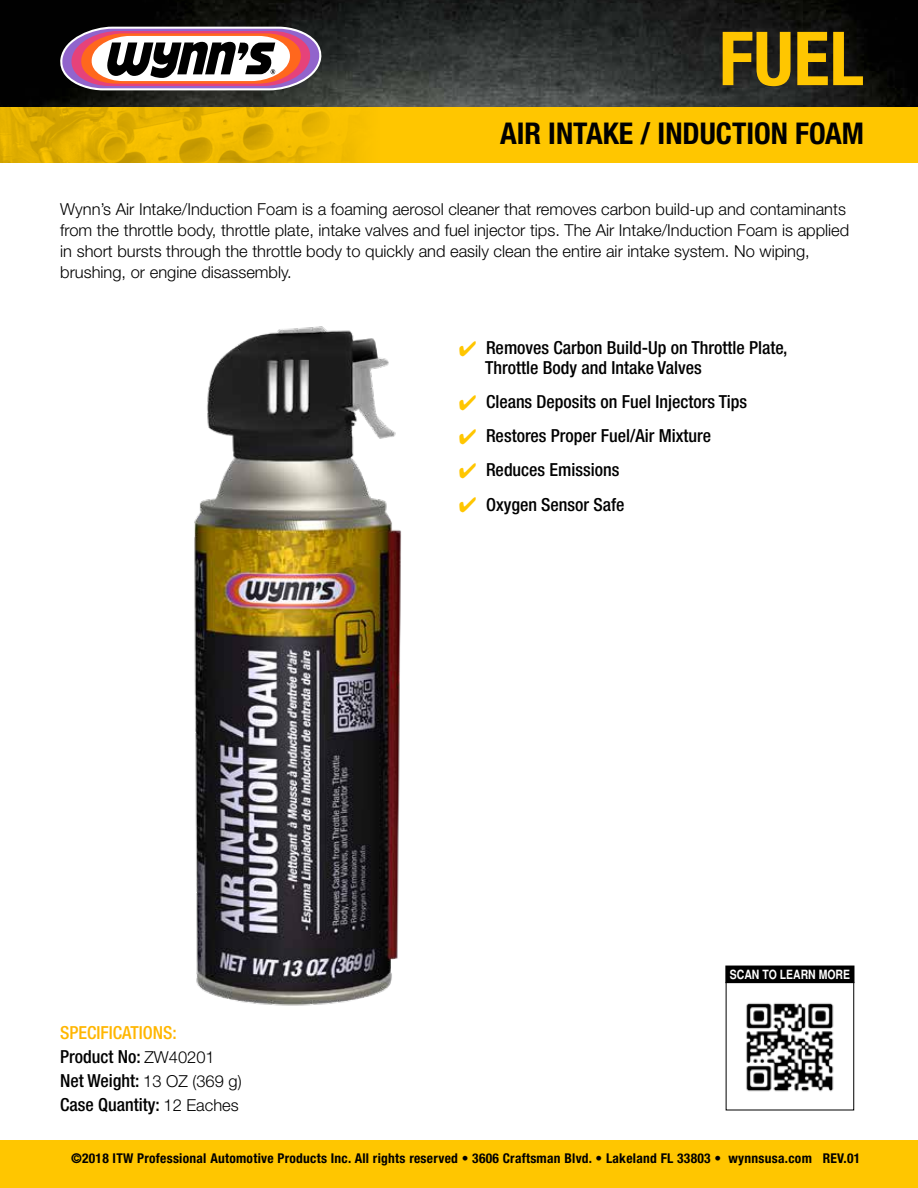
<style>
.page{position:relative;width:918px;height:1188px;background:#fff}
.page>*{position:absolute;margin:0;border:0;box-sizing:border-box;transform-origin:0 0}
.t1{font:700 condensed 74.55px "Helvetica Neue LT Std";color:#ffc600}
.t2{font:700 condensed 30px "Helvetica Neue LT Std";color:#000}
.t3{font:500 condensed 18px/24px "Helvetica Neue LT Std";color:#000}
.t4{font:300 16.5px/21px "Helvetica Neue LT Std";color:#000}
.t5{font:700 condensed 13.5px "Helvetica Neue LT Std";letter-spacing:.02em;color:#000}
.t6{font:700 condensed 12.75px "Helvetica";color:#fff}
.s1{color:#ffc600}
.s2{color:#ffb600}
.s3{font-weight:300;font-stretch:normal;font-size:16.5px}
</style>
<div class="page">
<div style="left:0;top:1140px;width:918px;height:48px;background:#ffc600"></div>
<img style="left:0;top:0;width:918px;height:108px">
<div style="left:0;top:108px;width:918px;height:55px;background:#ffc600"></div>
<img style="left:0;top:108px;width:360px;height:55px">
<svg style="left:59px;top:27px;width:263px;height:63px"></svg>
<img style="left:746px;top:1003px;width:88px;height:89px">
<div style="left:726px;top:966px;width:128px;height:16px;background:#000"></div>
<div style="left:725px;top:966px;width:129px;height:17px;border:2px solid #000"></div>
<img style="left:194px;top:326px;width:207px;height:680px">
<h1 class="t1" style="left:719px;top:14px;width:147px">FUEL</h1>
<h2 class="t2" style="left:500px;top:116px;width:365px">AIR INTAKE / INDUCTION FOAM</h2>
<p class="t4" style="left:60px;top:198px;width:791px">Wynn’s Air Intake/Induction Foam is a foaming aerosol cleaner that removes carbon build-up and contaminants from the throttle body, throttle plate, intake valves and fuel injector tips. The Air Intake/Induction Foam is applied in short bursts through the throttle body to quickly and easily clean the entire air intake system. No wiping, brushing, or engine disassembly.</p>
<p class="t3" style="left:485px;top:338px;width:304px;line-height:19.5px;text-indent:-26px"><span class="s1">✔</span> Removes Carbon Build-Up on Throttle Plate,<br>Throttle Body and Intake Valves</p>
<p class="t3" style="left:459px;top:389px;width:290px"><span class="s1">✔</span> Cleans Deposits on Fuel Injectors Tips</p>
<p class="t3" style="left:459px;top:424px;width:254px"><span class="s1">✔</span> Restores Proper Fuel/Air Mixture</p>
<p class="t3" style="left:459px;top:458px;width:162px"><span class="s1">✔</span> Reduces Emissions</p>
<p class="t3" style="left:459px;top:492px;width:167px"><span class="s1">✔</span> Oxygen Sensor Safe</p>
<p class="t3" style="left:60px;top:1020px;width:183px"><span class="s2">SPECIFICATIONS:<br></span>Product No: <span class="s3">ZW40201<br></span>Net Weight: <span class="s3">13 OZ (369 g)<br></span>Case Quantity: <span class="s3">12 Eaches</span></p>
<p class="t6" style="left:730px;top:967px;width:122px">SCAN TO LEARN MORE</p>
<p class="t5" style="left:71px;top:1150px;width:791px">©2018 ITW Professional Automotive Products Inc. All rights reserved • 3606 Craftsman Blvd. • Lakeland FL 33803 • wynnsusa.com REV.01</p>
</div>
